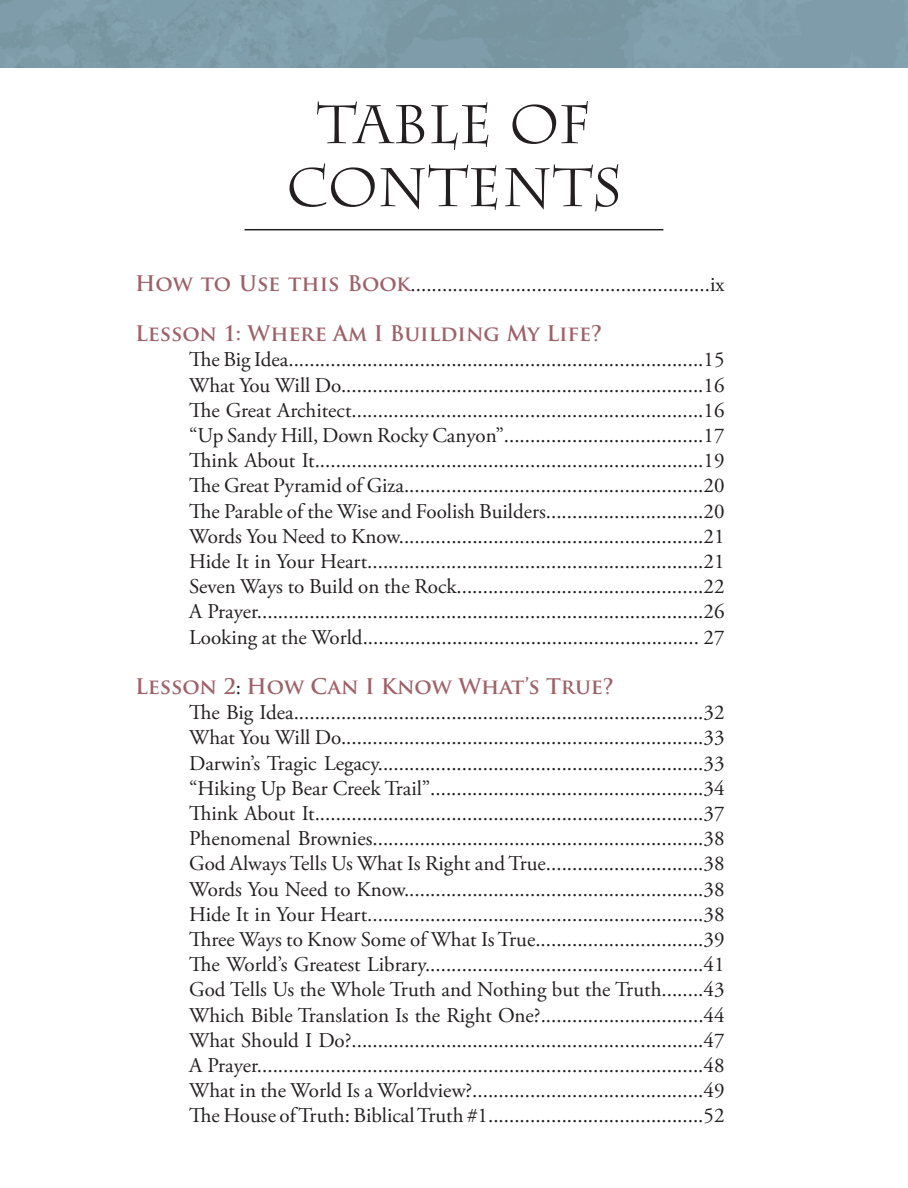
<style>
.page{position:relative;width:908px;height:1188px;background:#fff}
.page>*{position:absolute;margin:0;border:0;box-sizing:border-box;transform-origin:0 0}
.Ch_Title__M{font:54px "Charlemagne";color:#231f20}
.Body{font:21px "Adobe Garamond Pro";color:#231f20}
.t1{font:700 21px "Trajan Pro";color:#9e6169}
.s1{font-family:"Trajan Pro";font-weight:700;color:#9e6169}
.s2{font-family:"Adobe Garamond Pro";font-weight:400;color:#231f20}
</style>
<div class="page">
<hr style="left:244px;top:229px;width:419px;height:1px;background:#231f20">
<p class="Ch_Title__M" style="left:316px;top:94px;width:276px">TABLE OF</p>
<p class="Ch_Title__M" style="left:286px;top:157px;width:337px">CONTENTS</p>
<p class="Body" style="left:135px;top:272px;width:590px"><span class="s1">How to Use this Book</span>.........................................................ix</p>
<p class="t1" style="left:135px;top:321px;width:468px">Lesson 1: Where Am I Building My Life?</p>
<p class="Body" style="left:189px;top:347px;width:536px">The Big Idea...............................................................................15</p>
<p class="Body" style="left:189px;top:372px;width:536px">What You Will Do.....................................................................16</p>
<p class="Body" style="left:189px;top:398px;width:536px">The Great Architect...................................................................16</p>
<p class="Body" style="left:189px;top:423px;width:536px">“Up Sandy Hill, Down Rocky Canyon”......................................17</p>
<p class="Body" style="left:189px;top:448px;width:536px">Think About It..........................................................................19</p>
<p class="Body" style="left:189px;top:473px;width:536px">The Great Pyramid of Giza.........................................................20</p>
<p class="Body" style="left:189px;top:498px;width:536px">The Parable of the Wise and Foolish Builders..............................20</p>
<p class="Body" style="left:189px;top:524px;width:536px">Words You Need to Know..........................................................21</p>
<p class="Body" style="left:189px;top:549px;width:536px">Hide It in Your Heart................................................................21</p>
<p class="Body" style="left:189px;top:574px;width:536px">Seven Ways to Build on the Rock...............................................22</p>
<p class="Body" style="left:189px;top:599px;width:536px">A Prayer.....................................................................................26</p>
<p class="Body" style="left:189px;top:624px;width:536px">Looking at the World................................................................ 27</p>
<p class="t1" style="left:135px;top:673px;width:480px">Lesson 2<span class="s2">:</span> How Can I Know What’s True?</p>
<p class="Body" style="left:189px;top:700px;width:536px">The Big Idea..............................................................................32</p>
<p class="Body" style="left:189px;top:725px;width:536px">What You Will Do.....................................................................33</p>
<p class="Body" style="left:189px;top:750px;width:536px">Darwin’s Tragic Legacy..............................................................33</p>
<p class="Body" style="left:189px;top:776px;width:536px">“Hiking Up Bear Creek Trail”....................................................34</p>
<p class="Body" style="left:189px;top:801px;width:536px">Think About It..........................................................................37</p>
<p class="Body" style="left:189px;top:826px;width:536px">Phenomenal Brownies...............................................................38</p>
<p class="Body" style="left:189px;top:851px;width:536px">God Always Tells Us What Is Right and True..............................38</p>
<p class="Body" style="left:189px;top:876px;width:536px">Words You Need to Know.........................................................38</p>
<p class="Body" style="left:189px;top:902px;width:536px">Hide It in Your Heart................................................................38</p>
<p class="Body" style="left:189px;top:927px;width:536px">Three Ways to Know Some of What Is True................................39</p>
<p class="Body" style="left:189px;top:952px;width:536px">The World’s Greatest Library.....................................................41</p>
<p class="Body" style="left:189px;top:977px;width:536px">God Tells Us the Whole Truth and Nothing but the Truth........43</p>
<p class="Body" style="left:189px;top:1002px;width:536px">Which Bible Translation Is the Right One?...............................44</p>
<p class="Body" style="left:189px;top:1028px;width:536px">What Should I Do?...................................................................47</p>
<p class="Body" style="left:189px;top:1053px;width:536px">A Prayer.....................................................................................48</p>
<p class="Body" style="left:189px;top:1078px;width:536px">What in the World Is a Worldview?............................................49</p>
<p class="Body" style="left:189px;top:1103px;width:536px">The House of Truth: Biblical Truth #1.........................................52</p>
</div>
